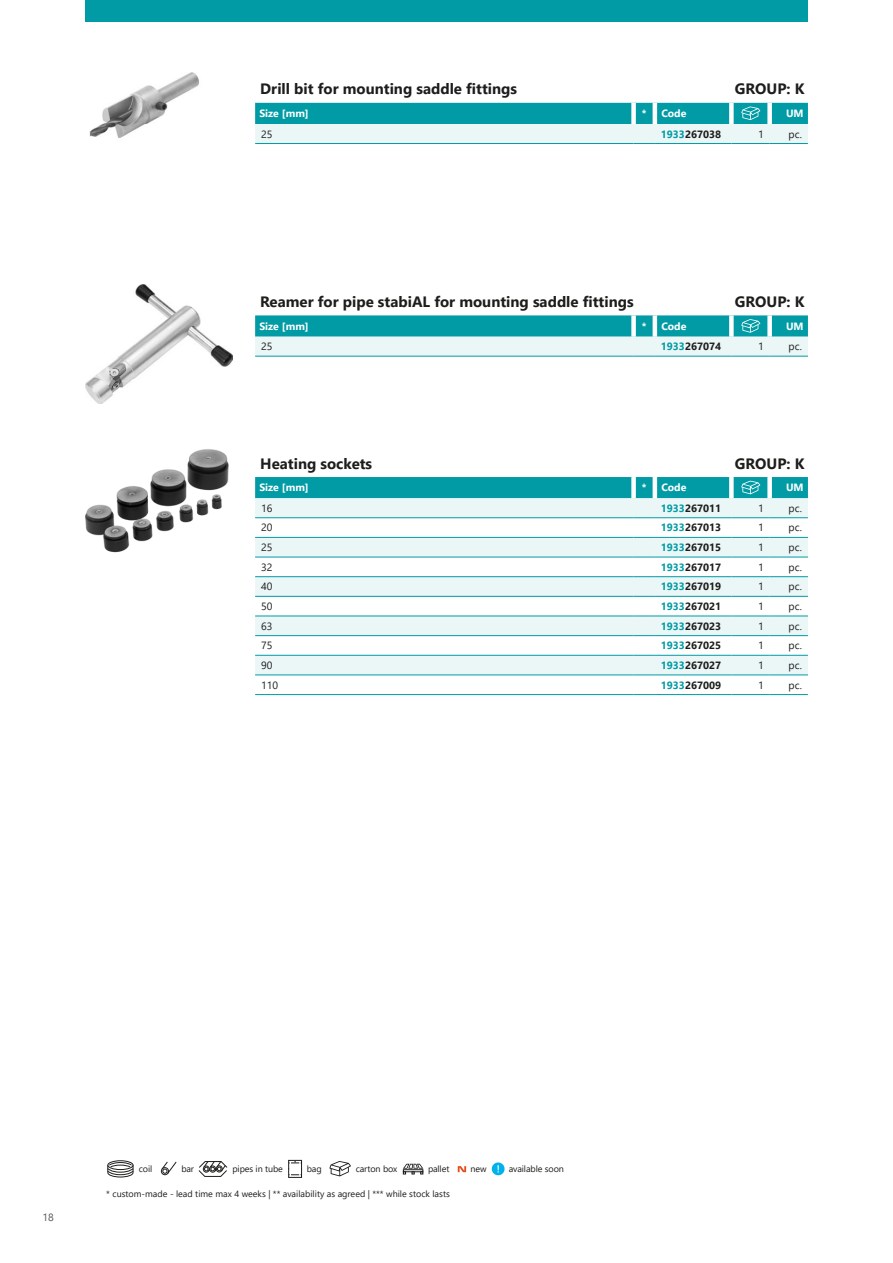
<style>
.page{position:relative;width:893px;height:1263px;background:#fff}
.page>*{position:absolute;margin:0;border:0;box-sizing:border-box;transform-origin:0 0}
.t1{font:700 15px "Segoe UI";color:#1d1d1b}
.t2{font:700 10.5px "Segoe UI";color:#1d1d1b}
.t3{font:10.5px "Segoe UI";color:#1d1d1b}
.t4{font:700 10.5px "Segoe UI";color:#fff}
.t5{font:10.5px "Segoe UI";color:#575756}
.t6{font:9px "Segoe UI";color:#1d1d1b}
.s1{color:#009ba4}
</style>
<div class="page">
<div style="left:107px;top:1160px;width:26px;height:10px;border:1px solid #1d1d1b;border-radius:50%"></div>
<svg style="left:107px;top:1162px;width:27px;height:16px"></svg>
<div style="left:161px;top:1167px;width:8px;height:8px;border:1px solid #1d1d1b;border-radius:50%"></div>
<svg style="left:161px;top:1161px;width:16px;height:13px"></svg>
<svg style="left:198px;top:1161px;width:30px;height:16px"></svg>
<svg style="left:288px;top:1159px;width:14px;height:19px"></svg>
<svg style="left:329px;top:1161px;width:22px;height:15px"></svg>
<svg style="left:403px;top:1164px;width:20px;height:10px"></svg>
<svg style="left:458px;top:1166px;width:8px;height:6px"></svg>
<svg style="left:492px;top:1162px;width:12px;height:13px"></svg>
<div style="left:85px;top:0;width:723px;height:21px;background:#009ba4"></div>
<svg style="left:255px;top:103px;width:553px;height:41px;background:#72c7cc"></svg>
<img style="left:89px;top:72px;width:110px;height:66px">
<svg style="left:255px;top:315px;width:553px;height:42px;background:#74c8cd"></svg>
<img style="left:85px;top:285px;width:148px;height:118px">
<svg style="left:255px;top:498px;width:553px;height:177px;fill:#ebf6f7"></svg>
<hr style="left:255px;top:517px;width:379px;height:1px;background:#009ba4">
<hr style="left:255px;top:537px;width:379px;height:1px;background:#009ba4">
<hr style="left:255px;top:557px;width:379px;height:1px;background:#009ba4">
<hr style="left:255px;top:576px;width:379px;height:1px;background:#009ba4">
<hr style="left:255px;top:596px;width:379px;height:1px;background:#009ba4">
<hr style="left:255px;top:616px;width:379px;height:1px;background:#009ba4">
<hr style="left:255px;top:635px;width:379px;height:1px;background:#009ba4">
<hr style="left:255px;top:655px;width:379px;height:1px;background:#009ba4">
<hr style="left:255px;top:675px;width:379px;height:1px;background:#009ba4">
<hr style="left:255px;top:694px;width:379px;height:1px;background:#009ba4">
<svg style="left:634px;top:517px;width:21px;height:1px"></svg>
<svg style="left:634px;top:537px;width:21px;height:1px"></svg>
<svg style="left:634px;top:557px;width:21px;height:1px"></svg>
<svg style="left:634px;top:576px;width:21px;height:1px"></svg>
<svg style="left:634px;top:596px;width:21px;height:1px"></svg>
<svg style="left:634px;top:616px;width:21px;height:1px"></svg>
<svg style="left:634px;top:635px;width:21px;height:1px"></svg>
<svg style="left:634px;top:655px;width:21px;height:1px"></svg>
<svg style="left:634px;top:675px;width:21px;height:1px"></svg>
<svg style="left:634px;top:694px;width:21px;height:1px"></svg>
<hr style="left:655px;top:517px;width:76px;height:1px;background:#009ba4">
<hr style="left:655px;top:537px;width:76px;height:1px;background:#009ba4">
<hr style="left:655px;top:557px;width:76px;height:1px;background:#009ba4">
<hr style="left:655px;top:576px;width:76px;height:1px;background:#009ba4">
<hr style="left:655px;top:596px;width:76px;height:1px;background:#009ba4">
<hr style="left:655px;top:616px;width:76px;height:1px;background:#009ba4">
<hr style="left:655px;top:635px;width:76px;height:1px;background:#009ba4">
<hr style="left:655px;top:655px;width:76px;height:1px;background:#009ba4">
<hr style="left:655px;top:675px;width:76px;height:1px;background:#009ba4">
<hr style="left:655px;top:694px;width:76px;height:1px;background:#009ba4">
<hr style="left:731px;top:517px;width:39px;height:1px;background:#009ba4">
<hr style="left:731px;top:537px;width:39px;height:1px;background:#009ba4">
<hr style="left:731px;top:557px;width:39px;height:1px;background:#009ba4">
<hr style="left:731px;top:576px;width:39px;height:1px;background:#009ba4">
<hr style="left:731px;top:596px;width:39px;height:1px;background:#009ba4">
<hr style="left:731px;top:616px;width:39px;height:1px;background:#009ba4">
<hr style="left:731px;top:635px;width:39px;height:1px;background:#009ba4">
<hr style="left:731px;top:655px;width:39px;height:1px;background:#009ba4">
<hr style="left:731px;top:675px;width:39px;height:1px;background:#009ba4">
<hr style="left:731px;top:694px;width:39px;height:1px;background:#009ba4">
<hr style="left:770px;top:517px;width:38px;height:1px;background:#009ba4">
<hr style="left:770px;top:537px;width:38px;height:1px;background:#009ba4">
<hr style="left:770px;top:557px;width:38px;height:1px;background:#009ba4">
<hr style="left:770px;top:576px;width:38px;height:1px;background:#009ba4">
<hr style="left:770px;top:596px;width:38px;height:1px;background:#009ba4">
<hr style="left:770px;top:616px;width:38px;height:1px;background:#009ba4">
<hr style="left:770px;top:635px;width:38px;height:1px;background:#009ba4">
<hr style="left:770px;top:655px;width:38px;height:1px;background:#009ba4">
<hr style="left:770px;top:675px;width:38px;height:1px;background:#009ba4">
<hr style="left:770px;top:694px;width:38px;height:1px;background:#009ba4">
<div style="left:255px;top:477px;width:553px;height:21px;background:#009ba4"></div>
<img style="left:85px;top:449px;width:144px;height:104px">
<h1 class="t1" style="left:260px;top:75px;width:258px">Drill bit for mounting saddle fittings</h1>
<h1 class="t1" style="left:735px;top:75px;width:71px">GROUP: K</h1>
<p class="t4" style="left:259px;top:104px;width:51px">Size [mm]</p>
<p class="t4" style="left:642px;top:104px;width:46px">* Code</p>
<p class="t4" style="left:786px;top:104px;width:19px">UM</p>
<p class="t3" style="left:261px;top:124px;width:13px">25</p>
<p class="t2" style="left:661px;top:124px;width:62px"><span class="s1">1933</span>267038</p>
<p class="t3" style="left:758px;top:124px;width:7px">1</p>
<p class="t3" style="left:789px;top:124px;width:15px">pc.</p>
<h1 class="t1" style="left:260px;top:287px;width:375px">Reamer for pipe stabiAL for mounting saddle fittings</h1>
<h1 class="t1" style="left:735px;top:287px;width:71px">GROUP: K</h1>
<p class="t4" style="left:259px;top:316px;width:51px">Size [mm]</p>
<p class="t4" style="left:642px;top:316px;width:46px">* Code</p>
<p class="t4" style="left:786px;top:316px;width:19px">UM</p>
<p class="t3" style="left:261px;top:336px;width:13px">25</p>
<p class="t2" style="left:661px;top:336px;width:62px"><span class="s1">1933</span>267074</p>
<p class="t3" style="left:758px;top:336px;width:7px">1</p>
<p class="t3" style="left:789px;top:336px;width:15px">pc.</p>
<h1 class="t1" style="left:260px;top:449px;width:113px">Heating sockets</h1>
<h1 class="t1" style="left:735px;top:449px;width:71px">GROUP: K</h1>
<p class="t4" style="left:259px;top:478px;width:51px">Size [mm]</p>
<p class="t4" style="left:642px;top:478px;width:46px">* Code</p>
<p class="t4" style="left:786px;top:478px;width:19px">UM</p>
<p class="t3" style="left:261px;top:498px;width:13px">16</p>
<p class="t2" style="left:661px;top:498px;width:62px"><span class="s1">1933</span>267011</p>
<p class="t3" style="left:758px;top:498px;width:7px">1</p>
<p class="t3" style="left:789px;top:498px;width:15px">pc.</p>
<p class="t3" style="left:261px;top:518px;width:13px">20</p>
<p class="t2" style="left:661px;top:518px;width:62px"><span class="s1">1933</span>267013</p>
<p class="t3" style="left:758px;top:518px;width:7px">1</p>
<p class="t3" style="left:789px;top:518px;width:15px">pc.</p>
<p class="t3" style="left:261px;top:537px;width:13px">25</p>
<p class="t2" style="left:661px;top:537px;width:62px"><span class="s1">1933</span>267015</p>
<p class="t3" style="left:758px;top:537px;width:7px">1</p>
<p class="t3" style="left:789px;top:537px;width:15px">pc.</p>
<p class="t3" style="left:261px;top:557px;width:13px">32</p>
<p class="t2" style="left:661px;top:557px;width:62px"><span class="s1">1933</span>267017</p>
<p class="t3" style="left:758px;top:557px;width:7px">1</p>
<p class="t3" style="left:789px;top:557px;width:15px">pc.</p>
<p class="t3" style="left:261px;top:577px;width:13px">40</p>
<p class="t2" style="left:661px;top:577px;width:62px"><span class="s1">1933</span>267019</p>
<p class="t3" style="left:758px;top:577px;width:7px">1</p>
<p class="t3" style="left:789px;top:577px;width:15px">pc.</p>
<p class="t3" style="left:261px;top:596px;width:13px">50</p>
<p class="t2" style="left:661px;top:596px;width:62px"><span class="s1">1933</span>267021</p>
<p class="t3" style="left:758px;top:596px;width:7px">1</p>
<p class="t3" style="left:789px;top:596px;width:15px">pc.</p>
<p class="t3" style="left:261px;top:616px;width:13px">63</p>
<p class="t2" style="left:661px;top:616px;width:62px"><span class="s1">1933</span>267023</p>
<p class="t3" style="left:758px;top:616px;width:7px">1</p>
<p class="t3" style="left:789px;top:616px;width:15px">pc.</p>
<p class="t3" style="left:261px;top:636px;width:13px">75</p>
<p class="t2" style="left:661px;top:636px;width:62px"><span class="s1">1933</span>267025</p>
<p class="t3" style="left:758px;top:636px;width:7px">1</p>
<p class="t3" style="left:789px;top:636px;width:15px">pc.</p>
<p class="t3" style="left:261px;top:655px;width:13px">90</p>
<p class="t2" style="left:661px;top:655px;width:62px"><span class="s1">1933</span>267027</p>
<p class="t3" style="left:758px;top:655px;width:7px">1</p>
<p class="t3" style="left:789px;top:655px;width:15px">pc.</p>
<p class="t3" style="left:261px;top:675px;width:18px">110</p>
<p class="t2" style="left:661px;top:675px;width:62px"><span class="s1">1933</span>267009</p>
<p class="t3" style="left:758px;top:675px;width:7px">1</p>
<p class="t3" style="left:789px;top:675px;width:15px">pc.</p>
<p class="t5" style="left:43px;top:1207px;width:13px">18</p>
<p class="t6" style="left:139px;top:1160px;width:15px">coil</p>
<p class="t6" style="left:181px;top:1160px;width:14px">bar</p>
<p class="t6" style="left:232px;top:1160px;width:52px">pipes in tube</p>
<p class="t6" style="left:307px;top:1160px;width:16px">bag</p>
<p class="t6" style="left:356px;top:1160px;width:43px">carton box</p>
<p class="t6" style="left:428px;top:1160px;width:23px">pallet</p>
<p class="t6" style="left:470px;top:1160px;width:18px">new</p>
<p class="t6" style="left:509px;top:1160px;width:57px">available soon</p>
<p class="t6" style="left:106px;top:1185px;width:345px">* custom-made - lead time max 4 weeks | ** availability as agreed | *** while stock lasts</p>
</div>
